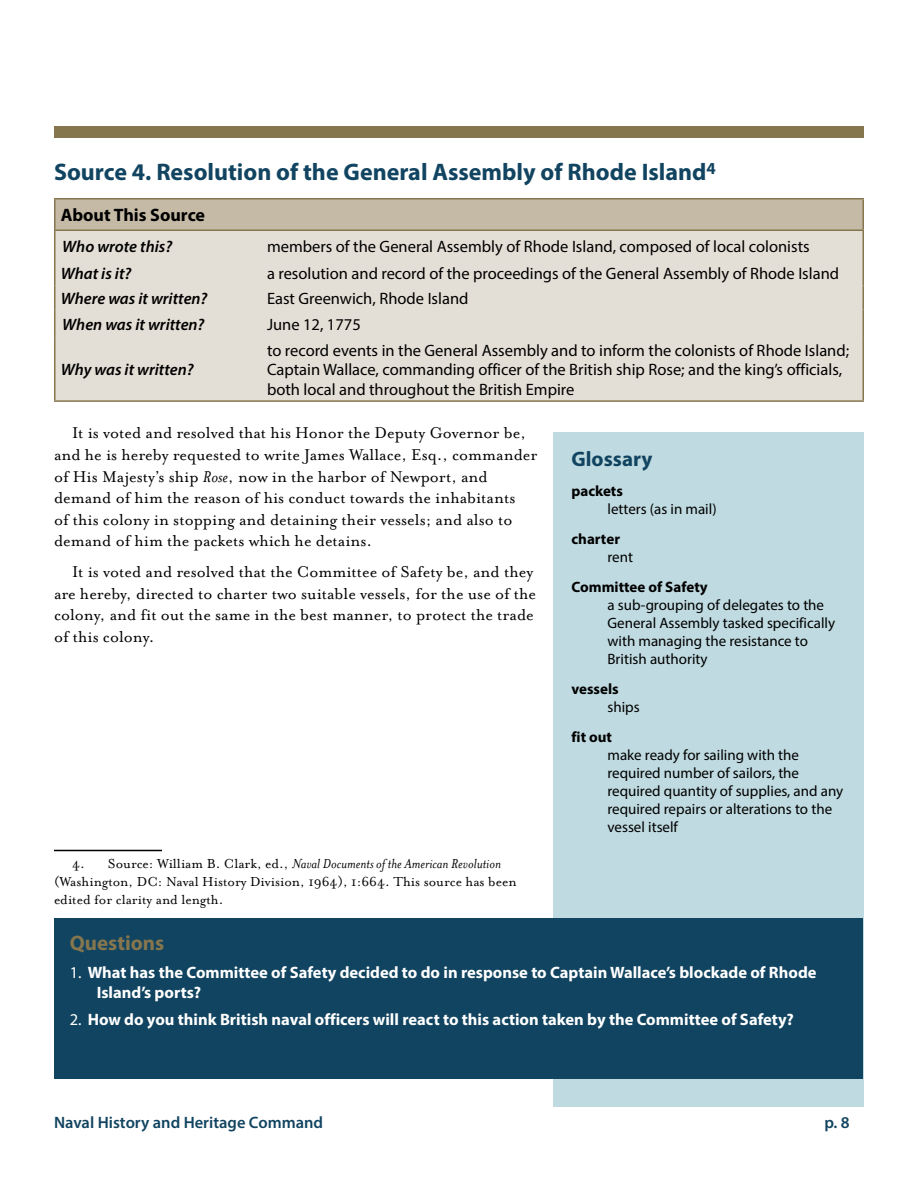
<style>
.page{position:relative;width:918px;height:1188px;background:#fff}
.page>*{position:absolute;margin:0;border:0;box-sizing:border-box;transform-origin:0 0}
.H3__Start_on_New_Pag{font:700 24px "Myriad Pro";color:#114460}
.t1{font:700 21px "Myriad Pro";color:#86764e}
.t2{font:700 21px "Myriad Pro";color:#114460}
.t3{font:18px/21.6px "Mrs Eaves OT";color:#000}
.Table_Header{font:700 18px "Myriad Pro";color:#000}
.Table__Answers{font:16.5px/19.8px "Myriad Pro";color:#000}
.t4{font:700 16.5px/19.8px "Myriad Pro";color:#fff}
.Table__Questions{font:italic 600 16.5px "Myriad Pro";color:#000}
.t5{font:600 16.5px "Myriad Pro";color:#114460}
.Sidebar__Hanging_Ind{font:15px/18px "Myriad Pro";color:#000}
.Footnote__Source_Mat{font:15px/18px "Mrs Eaves OT";color:#000}
.Sidebar__Hanging_Ind-2{font:700 15px/18px "Myriad Pro";color:#000}
.s1{font-style:italic}
.s2{font-weight:700}
.s3{font-weight:400}
</style>
<div class="page">
<div style="left:54px;top:126px;width:810px;height:12px;background:#86764e"></div>
<div style="left:55px;top:199px;width:808px;height:31px;background:#c5baa6"></div>
<div style="left:56px;top:231px;width:806px;height:169px;background:#e4dfd6"></div>
<hr style="left:261px;top:230px;width:603px;height:1px;background:#86764e">
<hr style="left:862px;top:231px;width:2px;height:30px;background:#86764e">
<hr style="left:54px;top:285px;width:2px;height:25px;background:#86764e">
<hr style="left:862px;top:285px;width:2px;height:25px;background:#86764e">
<hr style="left:54px;top:198px;width:207px;height:2px;background:#86764e">
<hr style="left:54px;top:200px;width:2px;height:30px;background:#86764e">
<hr style="left:261px;top:198px;width:603px;height:2px;background:#86764e">
<hr style="left:54px;top:230px;width:207px;height:1px;background:#86764e">
<hr style="left:54px;top:231px;width:2px;height:30px;background:#86764e">
<hr style="left:54px;top:261px;width:2px;height:24px;background:#86764e">
<hr style="left:54px;top:310px;width:2px;height:27px;background:#86764e">
<hr style="left:862px;top:310px;width:2px;height:27px;background:#86764e">
<hr style="left:54px;top:337px;width:2px;height:63px;background:#86764e">
<hr style="left:862px;top:337px;width:2px;height:63px;background:#86764e">
<hr style="left:54px;top:400px;width:207px;height:2px;background:#86764e">
<hr style="left:261px;top:400px;width:603px;height:2px;background:#86764e">
<hr style="left:862px;top:261px;width:2px;height:24px;background:#86764e">
<hr style="left:862px;top:200px;width:2px;height:30px;background:#86764e">
<hr style="left:54px;top:850px;width:108px;height:1px;background:#000">
<div style="left:554px;top:432px;width:310px;height:674px;background:#bfdae0"></div>
<div style="left:55px;top:919px;width:808px;height:160px;background:#114460"></div>
<p class="H3__Start_on_New_Pag" style="left:54px;top:156px;width:663px">Source 4. Resolution of the General Assembly of Rhode Island<sup>4</sup></p>
<p class="Table_Header" style="left:61px;top:203px;width:146px">About This Source</p>
<p class="Table__Questions" style="left:62px;top:236px;width:111px">Who wrote this?</p>
<p class="Table__Answers" style="left:267px;top:236px;width:544px">members of the General Assembly of Rhode Island, composed of local colonists</p>
<p class="Table__Questions" style="left:61px;top:263px;width:72px">What is it?</p>
<p class="Table__Answers" style="left:267px;top:264px;width:574px">a resolution and record of the proceedings of the General Assembly of Rhode Island</p>
<p class="Table__Questions" style="left:61px;top:288px;width:148px">Where was it written?</p>
<p class="Table__Answers" style="left:267px;top:288px;width:203px">East Greenwich, Rhode Island</p>
<p class="Table__Questions" style="left:62px;top:314px;width:144px">When was it written?</p>
<p class="Table__Answers" style="left:267px;top:314px;width:95px">June 12, 1775</p>
<p class="Table__Questions" style="left:61px;top:359px;width:134px">Why was it written?</p>
<p class="Table__Answers" style="left:267px;top:340px;width:584px">to record events in the General Assembly and to inform the colonists of Rhode Island;<br>Captain Wallace, commanding officer of the British ship Rose; and the king’s officials, both local and throughout the British Empire</p>
<p class="t3" style="left:54px;top:423px;width:485px;text-indent:18px">It is voted and resolved that his Honor the Deputy Governor be, and he is hereby requested to write James Wallace, Esq., commander of His Majesty’s ship <span class="s1">Rose</span>, now in the harbor of Newport, and demand of him the reason of his conduct towards the inhabitants<br>of this colony in stopping and detaining their vessels; and also to demand of him the packets which he detains.</p>
<p class="t3" style="left:54px;top:561px;width:484px;text-indent:18px">It is voted and resolved that the Committee of Safety be, and they are hereby, directed to charter two suitable vessels, for the use of the colony, and fit out the same in the best manner, to protect the trade of this colony.</p>
<h4 class="t2" style="left:572px;top:445px;width:82px">Glossary</h4>
<p class="Sidebar__Hanging_Ind" style="left:608px;top:481px;width:111px;text-indent:-36px"><span class="s2">packets<br></span>letters (as in mail)</p>
<p class="Sidebar__Hanging_Ind-2" style="left:608px;top:529px;width:27px;text-indent:-36px">charter <span class="s3">rent</span></p>
<p class="Sidebar__Hanging_Ind" style="left:608px;top:577px;width:229px;text-indent:-36px"><span class="s2">Committee of Safety<br></span>a sub-grouping of delegates to the<br>General Assembly tasked specifically with managing the resistance to<br>British authority</p>
<p class="Sidebar__Hanging_Ind-2" style="left:608px;top:679px;width:34px;text-indent:-36px">vessels <span class="s3">ships</span></p>
<p class="Sidebar__Hanging_Ind" style="left:608px;top:727px;width:237px;text-indent:-36px"><span class="s2">fit out<br></span>make ready for sailing with the required number of sailors, the required quantity of supplies, and any required repairs or alterations to the vessel itself</p>
<p class="Footnote__Source_Mat" style="left:54px;top:855px;width:464px;text-indent:18px">4. Source: William B. Clark, ed., <span class="s1">Naval Documents of the American Revolution </span>(Washington, DC: Naval History Division, 1964), 1:664. This source has been edited for clarity and length.</p>
<h4 class="t1" style="left:70px;top:929px;width:96px">Questions</h4>
<p class="t4" style="left:97px;top:962px;width:721px;text-indent:-27px"><span class="s3">1.</span> What has the Committee of Safety decided to do in response to Captain Wallace’s blockade of Rhode<br>Island’s ports?</p>
<p class="t4" style="left:70px;top:1009px;width:726px"><span class="s3">2.</span> How do you think British naval officers will react to this action taken by the Committee of Safety?</p>
<p class="t5" style="left:54px;top:1112px;width:271px">Naval History and Heritage Command</p>
<p class="t5" style="left:824px;top:1112px;width:27px">p. 8</p>
</div>
